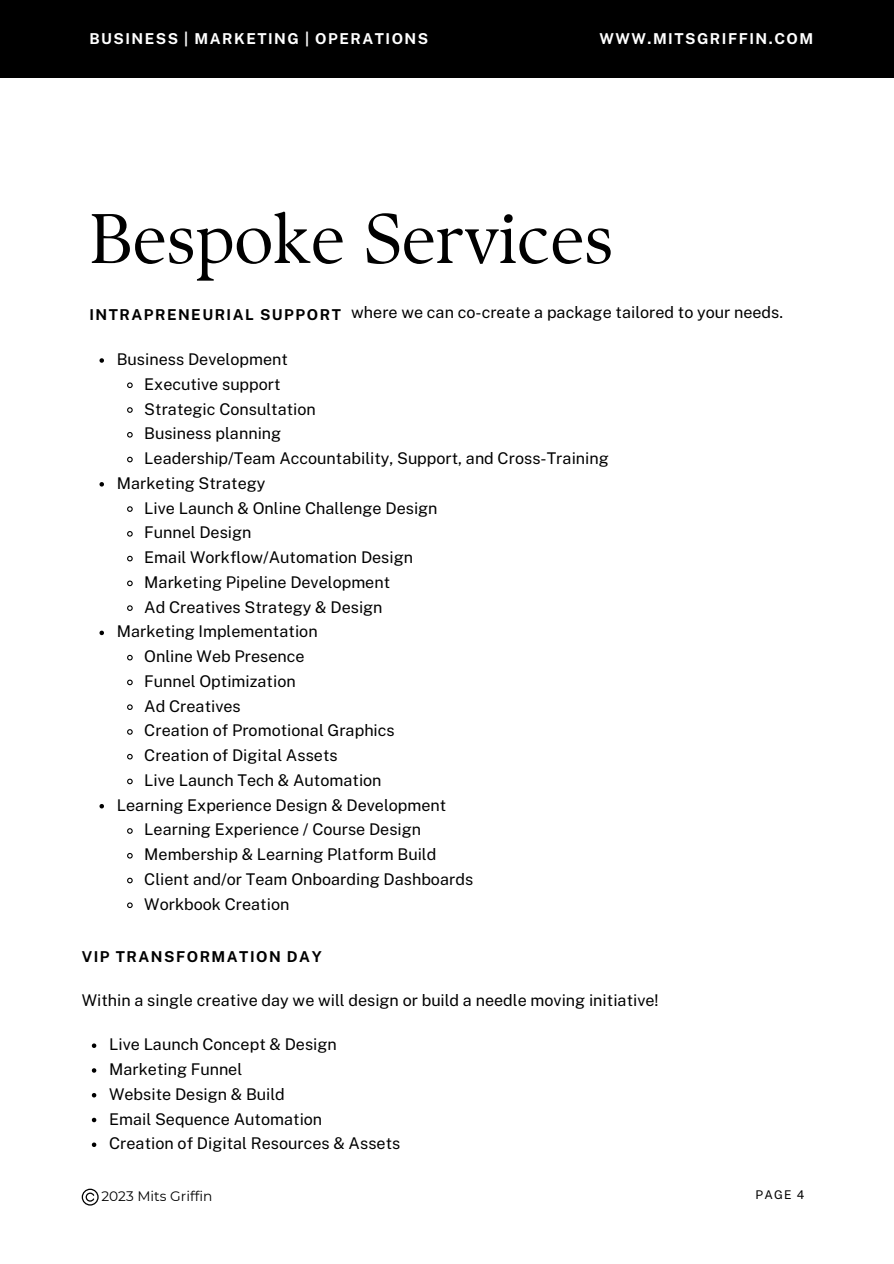
<style>
.page{position:relative;width:894px;height:1264px;background:#fff}
.page>*{position:absolute;margin:0;border:0;box-sizing:border-box;transform-origin:0 0}
.t1{font:70.05px "TY Serif D";color:#000}
.t2{font:16.2px "Public Sans";color:#000}
.t3{font:700 15px "Public Sans";letter-spacing:.1em;color:#fff}
.t4{font:700 15px "Public Sans";letter-spacing:.1em;color:#000}
.t5{font:13.8px "Montserrat";color:#000}
.t6{font:12px "Public Sans";color:#000}
</style>
<div class="page">
<svg style="left:82px;top:1188px;width:17px;height:17px"></svg>
<svg style="left:99px;top:358px;width:5px;height:5px"></svg>
<svg style="left:127px;top:382px;width:6px;height:7px"></svg>
<svg style="left:127px;top:407px;width:6px;height:6px"></svg>
<svg style="left:127px;top:432px;width:6px;height:6px"></svg>
<svg style="left:127px;top:456px;width:6px;height:7px"></svg>
<svg style="left:99px;top:482px;width:5px;height:4px"></svg>
<svg style="left:127px;top:506px;width:6px;height:6px"></svg>
<svg style="left:127px;top:531px;width:6px;height:6px"></svg>
<svg style="left:127px;top:555px;width:6px;height:7px"></svg>
<svg style="left:127px;top:580px;width:6px;height:7px"></svg>
<svg style="left:127px;top:605px;width:6px;height:6px"></svg>
<svg style="left:99px;top:630px;width:5px;height:5px"></svg>
<svg style="left:127px;top:654px;width:6px;height:7px"></svg>
<svg style="left:127px;top:679px;width:6px;height:7px"></svg>
<svg style="left:127px;top:704px;width:6px;height:6px"></svg>
<svg style="left:127px;top:729px;width:6px;height:6px"></svg>
<svg style="left:127px;top:753px;width:6px;height:7px"></svg>
<svg style="left:127px;top:778px;width:6px;height:7px"></svg>
<svg style="left:99px;top:804px;width:5px;height:4px"></svg>
<svg style="left:127px;top:828px;width:6px;height:6px"></svg>
<svg style="left:127px;top:853px;width:6px;height:6px"></svg>
<svg style="left:127px;top:877px;width:6px;height:7px"></svg>
<svg style="left:127px;top:902px;width:6px;height:6px"></svg>
<div style="left:0;top:0;width:893px;height:78px;background:#000"></div>
<svg style="left:92px;top:1043px;width:4px;height:4px"></svg>
<svg style="left:92px;top:1068px;width:4px;height:4px"></svg>
<svg style="left:92px;top:1093px;width:4px;height:4px"></svg>
<svg style="left:92px;top:1117px;width:4px;height:5px"></svg>
<svg style="left:92px;top:1142px;width:4px;height:4px"></svg>
<p class="t3" style="left:89px;top:30px;width:340px">BUSINESS | MARKETING | OPERATIONS</p>
<h2 class="t3" style="left:599px;top:30px;width:215px">WWW.MITSGRIFFIN.COM</h2>
<h1 class="t1" style="left:89px;top:196px;width:525px">Bespoke Services</h1>
<p class="t2" style="left:351px;top:303px;width:433px">where we can co-create a package tailored to your needs.</p>
<h2 class="t2" style="left:117px;top:349px;width:172px">Business Development</h2>
<p class="t2" style="left:144px;top:374px;width:138px">Executive support</p>
<p class="t2" style="left:144px;top:399px;width:173px">Strategic Consultation</p>
<p class="t2" style="left:144px;top:424px;width:138px">Business planning</p>
<p class="t2" style="left:144px;top:448px;width:466px">Leadership/Team Accountability, Support, and Cross-Training</p>
<p class="t2" style="left:117px;top:473px;width:150px">Marketing Strategy</p>
<p class="t2" style="left:144px;top:498px;width:295px">Live Launch &amp; Online Challenge Design</p>
<p class="t2" style="left:144px;top:523px;width:109px">Funnel Design</p>
<p class="t2" style="left:144px;top:547px;width:270px">Email Workflow/Automation Design</p>
<p class="t2" style="left:144px;top:572px;width:247px">Marketing Pipeline Development</p>
<p class="t2" style="left:144px;top:597px;width:240px">Ad Creatives Strategy &amp; Design</p>
<p class="t2" style="left:117px;top:622px;width:202px">Marketing Implementation</p>
<p class="t2" style="left:144px;top:646px;width:162px">Online Web Presence</p>
<p class="t2" style="left:144px;top:671px;width:153px">Funnel Optimization</p>
<p class="t2" style="left:144px;top:696px;width:98px">Ad Creatives</p>
<p class="t2" style="left:144px;top:721px;width:252px">Creation of Promotional Graphics</p>
<p class="t2" style="left:144px;top:745px;width:195px">Creation of Digital Assets</p>
<p class="t2" style="left:144px;top:770px;width:239px">Live Launch Tech &amp; Automation</p>
<p class="t2" style="left:117px;top:795px;width:331px">Learning Experience Design &amp; Development</p>
<p class="t2" style="left:144px;top:820px;width:278px">Learning Experience / Course Design</p>
<p class="t2" style="left:144px;top:844px;width:293px">Membership &amp; Learning Platform Build</p>
<p class="t2" style="left:144px;top:869px;width:330px">Client and/or Team Onboarding Dashboards</p>
<p class="t2" style="left:144px;top:894px;width:147px">Workbook Creation</p>
<p class="t4" style="left:89px;top:305px;width:253px">INTRAPRENEURIAL SUPPORT</p>
<p class="t4" style="left:82px;top:947px;width:241px">VIP TRANSFORMATION DAY</p>
<p class="t2" style="left:82px;top:990px;width:578px">Within a single creative day we will design or build a needle moving initiative!</p>
<p class="t2" style="left:109px;top:1034px;width:229px">Live Launch Concept &amp; Design</p>
<p class="t2" style="left:109px;top:1059px;width:134px">Marketing Funnel</p>
<p class="t2" style="left:109px;top:1084px;width:177px">Website Design &amp; Build</p>
<p class="t2" style="left:109px;top:1109px;width:214px">Email Sequence Automation</p>
<h4 class="t2" style="left:109px;top:1133px;width:293px">Creation of Digital Resources &amp; Assets</h4>
<h2 class="t5" style="left:101px;top:1187px;width:112px">2023 Mits Griffin</h2>
<h2 class="t6" style="left:755px;top:1187px;width:50px">PAGE 4</h2>
</div>
